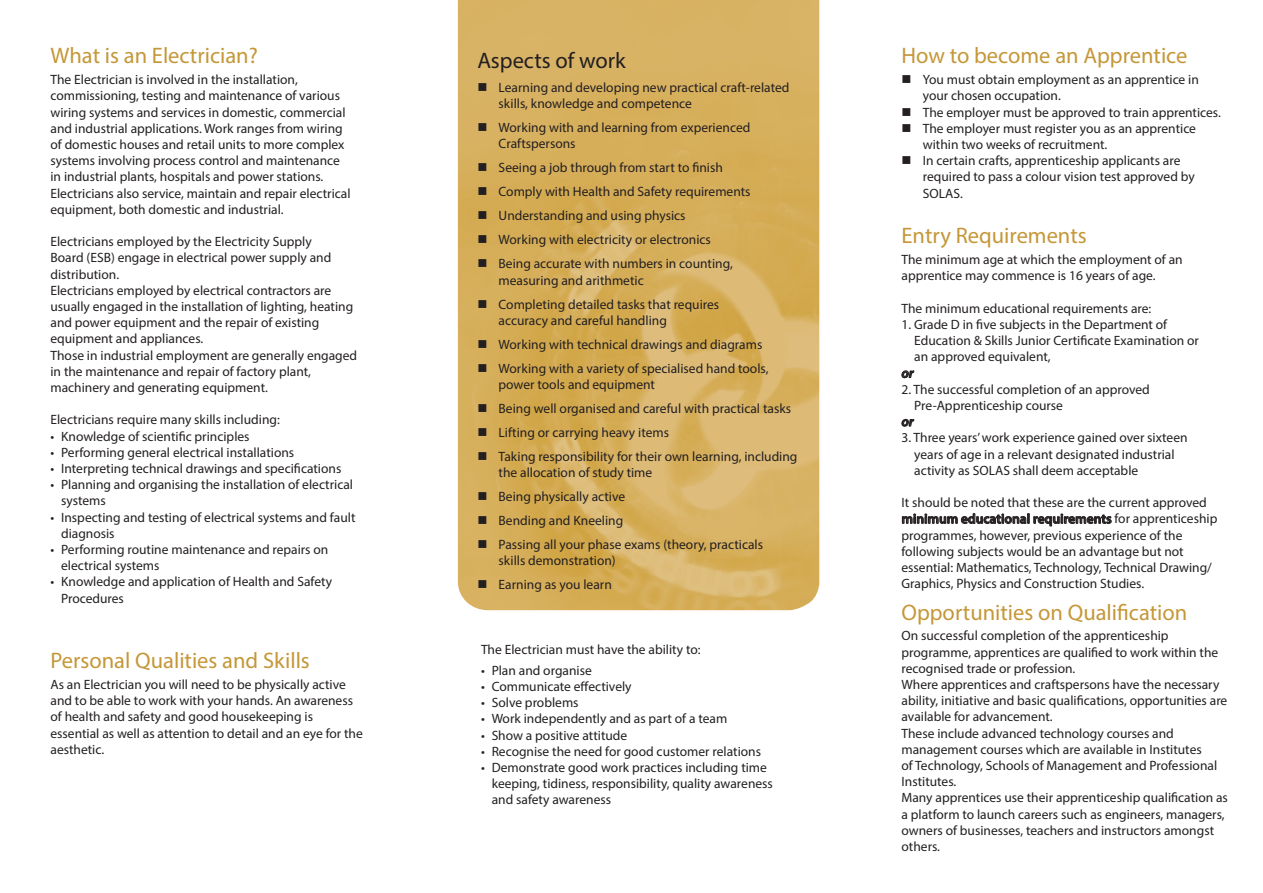
<style>
.page{position:relative;width:1263px;height:893px;background:#fff}
.page>*{position:absolute;margin:0;border:0;box-sizing:border-box;transform-origin:0 0}
.t1{font:22.5px "Myriad Pro";color:#c59738}
.t2{font:22.5px "Myriad Pro";color:#231f20}
.t3{font:13.5px/16.2px "Myriad Pro";color:#231f20}
.t4{font:italic 600 13.5px "Myriad Pro";color:#231f20}
.s1{font-weight:600}
</style>
<div class="page">
<img style="left:458px;top:0;width:361px;height:610px">
<svg style="left:901px;top:370px;width:14px;height:8px"></svg>
<svg style="left:901px;top:419px;width:14px;height:8px"></svg>
<svg style="left:902px;top:513px;width:210px;height:14px"></svg>
<p class="t1" style="left:50px;top:42px;width:209px">What is an Electrician?</p>
<p class="t3" style="left:50px;top:71px;width:302px">The Electrician is involved in the installation, commissioning, testing and maintenance of various wiring systems and services in domestic, commercial and industrial applications. Work ranges from wiring of domestic houses and retail units to more complex systems involving process control and maintenance in industrial plants, hospitals and power stations.<br>Electricians also service, maintain and repair electrical equipment, both domestic and industrial.</p>
<p class="t3" style="left:50px;top:233px;width:282px">Electricians employed by the Electricity Supply<br>Board (ESB) engage in electrical power supply and distribution.</p>
<p class="t3" style="left:50px;top:282px;width:304px">Electricians employed by electrical contractors are usually engaged in the installation of lighting, heating and power equipment and the repair of existing equipment and appliances.</p>
<p class="t3" style="left:50px;top:347px;width:308px">Those in industrial employment are generally engaged in the maintenance and repair of factory plant, machinery and generating equipment.</p>
<p class="t3" style="left:50px;top:411px;width:231px">Electricians require many skills including:</p>
<p class="t3" style="left:50px;top:428px;width:201px">• Knowledge of scientific principles</p>
<p class="t3" style="left:50px;top:444px;width:245px">• Performing general electrical installations</p>
<p class="t3" style="left:50px;top:460px;width:292px">• Interpreting technical drawings and specifications</p>
<p class="t3" style="left:61px;top:476px;width:293px;text-indent:-11px">• Planning and organising the installation of electrical systems</p>
<p class="t3" style="left:50px;top:509px;width:306px">• Inspecting and testing of electrical systems and fault</p>
<p class="t3" style="left:61px;top:525px;width:55px">diagnosis</p>
<p class="t3" style="left:50px;top:541px;width:279px">• Performing routine maintenance and repairs on</p>
<p class="t3" style="left:61px;top:557px;width:100px">electrical systems</p>
<p class="t3" style="left:61px;top:573px;width:272px;text-indent:-11px">• Knowledge and application of Health and Safety<br>Procedures</p>
<p class="t1" style="left:50px;top:647px;width:261px">Personal Qualities and Skills</p>
<p class="t3" style="left:50px;top:676px;width:314px">As an Electrician you will need to be physically active and to be able to work with your hands. An awareness of health and safety and good housekeeping is essential as well as attention to detail and an eye for the aesthetic.</p>
<p class="t2" style="left:477px;top:46px;width:150px">Aspects of work</p>
<p class="t3" style="left:499px;top:79px;width:292px;text-indent:-21px">■ Learning and developing new practical craft-related skills, knowledge and competence</p>
<p class="t3" style="left:477px;top:119px;width:275px">■ Working with and learning from experienced</p>
<p class="t3" style="left:499px;top:135px;width:79px">Craftspersons</p>
<p class="t3" style="left:477px;top:159px;width:247px">■ Seeing a job through from start to finish</p>
<p class="t3" style="left:477px;top:183px;width:275px">■ Comply with Health and Safety requirements</p>
<p class="t3" style="left:477px;top:207px;width:210px">■ Understanding and using physics</p>
<p class="t3" style="left:477px;top:231px;width:235px">■ Working with electricity or electronics</p>
<p class="t3" style="left:477px;top:255px;width:257px">■ Being accurate with numbers in counting,</p>
<p class="t3" style="left:499px;top:272px;width:147px">measuring and arithmetic</p>
<p class="t3" style="left:477px;top:296px;width:243px">■ Completing detailed tasks that requires</p>
<p class="t3" style="left:499px;top:312px;width:170px">accuracy and careful handling</p>
<p class="t3" style="left:477px;top:336px;width:286px">■ Working with technical drawings and diagrams</p>
<p class="t3" style="left:477px;top:360px;width:293px">■ Working with a variety of specialised hand tools,</p>
<p class="t3" style="left:499px;top:376px;width:158px">power tools and equipment</p>
<p class="t3" style="left:477px;top:400px;width:315px">■ Being well organised and careful with practical tasks</p>
<p class="t3" style="left:477px;top:424px;width:193px">■ Lifting or carrying heavy items</p>
<p class="t3" style="left:499px;top:448px;width:300px;text-indent:-21px">■ Taking responsibility for their own learning, including the allocation of study time</p>
<p class="t3" style="left:477px;top:488px;width:149px">■ Being physically active</p>
<p class="t3" style="left:477px;top:512px;width:147px">■ Bending and Kneeling</p>
<p class="t3" style="left:477px;top:536px;width:287px">■ Passing all your phase exams (theory, practicals</p>
<p class="t3" style="left:499px;top:552px;width:119px">skills demonstration)</p>
<p class="t3" style="left:477px;top:576px;width:136px">■ Earning as you learn</p>
<p class="t3" style="left:481px;top:641px;width:221px">The Electrician must have the ability to:</p>
<p class="t3" style="left:481px;top:662px;width:112px">• Plan and organise</p>
<p class="t3" style="left:481px;top:678px;width:152px">• Communicate effectively</p>
<p class="t3" style="left:481px;top:694px;width:99px">• Solve problems</p>
<p class="t3" style="left:481px;top:711px;width:248px">• Work independently and as part of a team</p>
<p class="t3" style="left:481px;top:727px;width:148px">• Show a positive attitude</p>
<p class="t3" style="left:481px;top:743px;width:282px">• Recognise the need for good customer relations</p>
<p class="t3" style="left:492px;top:759px;width:283px;text-indent:-11px">• Demonstrate good work practices including time keeping, tidiness, responsibility, quality awareness and safety awareness</p>
<p class="t1" style="left:901px;top:42px;width:287px">How to become an Apprentice</p>
<p class="t3" style="left:923px;top:71px;width:278px;text-indent:-21px">■ You must obtain employment as an apprentice in your chosen occupation.</p>
<p class="t3" style="left:901px;top:104px;width:321px">■ The employer must be approved to train apprentices.</p>
<p class="t3" style="left:923px;top:120px;width:275px;text-indent:-21px">■ The employer must register you as an apprentice within two weeks of recruitment.</p>
<p class="t3" style="left:901px;top:152px;width:280px">■ In certain crafts, apprenticeship applicants are</p>
<p class="t3" style="left:923px;top:168px;width:273px">required to pass a colour vision test approved by<br>SOLAS.</p>
<p class="t1" style="left:901px;top:222px;width:187px">Entry Requirements</p>
<p class="t3" style="left:901px;top:251px;width:283px">The minimum age at which the employment of an</p>
<p class="t3" style="left:901px;top:267px;width:256px">apprentice may commence is 16 years of age.</p>
<p class="t3" style="left:901px;top:300px;width:251px">The minimum educational requirements are:</p>
<p class="t3" style="left:901px;top:316px;width:267px">1. Grade D in five subjects in the Department of</p>
<p class="t3" style="left:914px;top:332px;width:286px">Education &amp; Skills Junior Certificate Examination or</p>
<p class="t3" style="left:914px;top:348px;width:138px">an approved equivalent,</p>
<p class="t4" style="left:901px;top:364px;width:14px">or</p>
<p class="t3" style="left:901px;top:381px;width:250px">2. The successful completion of an approved</p>
<p class="t3" style="left:914px;top:397px;width:150px">Pre-Apprenticeship course</p>
<p class="t4" style="left:901px;top:413px;width:14px">or</p>
<p class="t3" style="left:901px;top:429px;width:288px">3. Three years’ work experience gained over sixteen</p>
<p class="t3" style="left:914px;top:446px;width:262px">years of age in a relevant designated industrial</p>
<p class="t3" style="left:914px;top:462px;width:225px">activity as SOLAS shall deem acceptable</p>
<p class="t3" style="left:901px;top:494px;width:317px">It should be noted that these are the current approved <span class="s1">minimum educational requirements</span> for apprenticeship programmes, however, previous experience of the following subjects would be an advantage but not essential: Mathematics, Technology, Technical Drawing/ Graphics, Physics and Construction Studies.</p>
<p class="t1" style="left:901px;top:598px;width:287px">Opportunities on Qualification</p>
<p class="t3" style="left:901px;top:627px;width:318px">On successful completion of the apprenticeship programme, apprentices are qualified to work within the recognised trade or profession.</p>
<p class="t3" style="left:901px;top:676px;width:327px">Where apprentices and craftspersons have the necessary ability, initiative and basic qualifications, opportunities are available for advancement.</p>
<p class="t3" style="left:901px;top:725px;width:302px">These include advanced technology courses and management courses which are available in Institutes</p>
<p class="t3" style="left:901px;top:757px;width:317px">of Technology, Schools of Management and Professional</p>
<p class="t3" style="left:901px;top:773px;width:56px">Institutes.</p>
<p class="t3" style="left:901px;top:789px;width:328px">Many apprentices use their apprenticeship qualification as a platform to launch careers such as engineers, managers, owners of businesses, teachers and instructors amongst others.</p>
</div>
